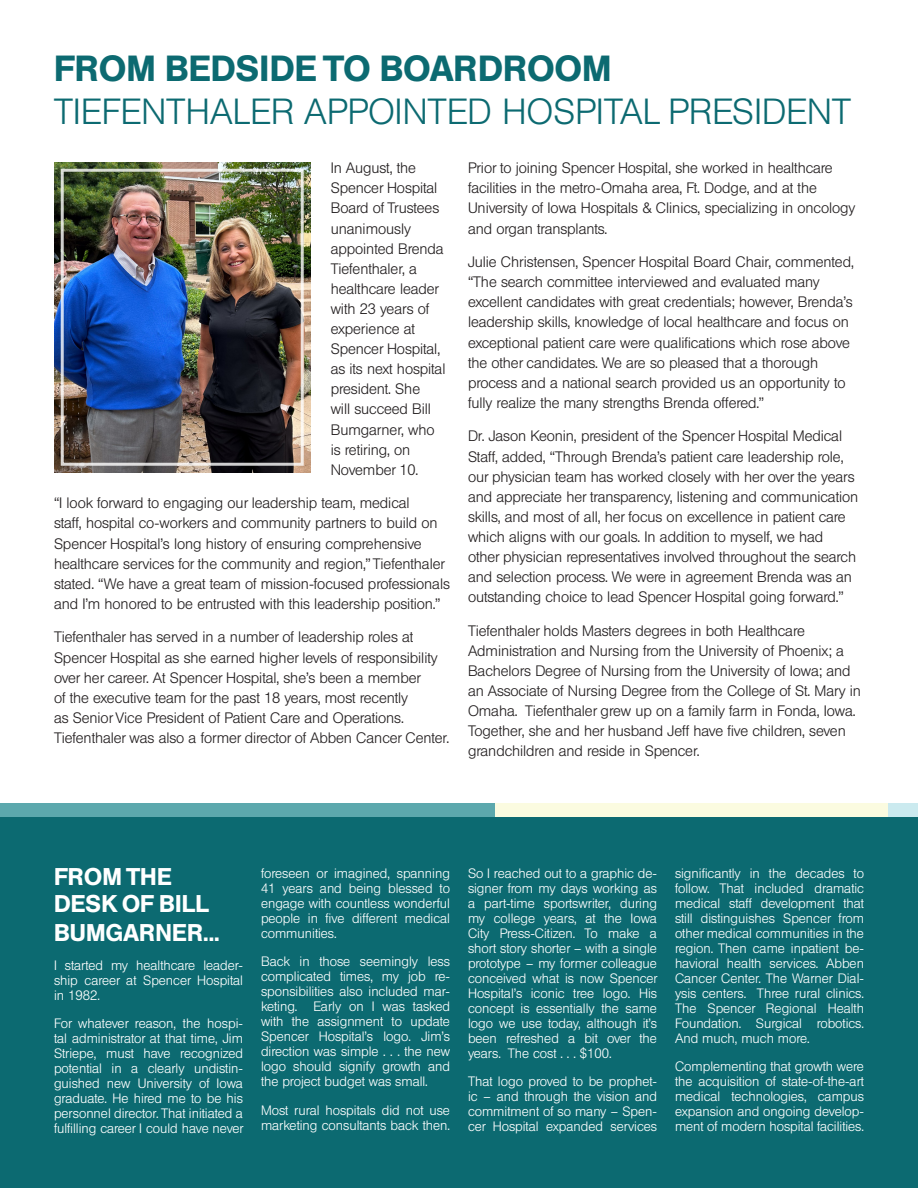
<style>
.page{position:relative;width:918px;height:1188px;background:#fff}
.page>*{position:absolute;margin:0;border:0;box-sizing:border-box;transform-origin:0 0}
.t1{font:300 36px/43.2px "Berthold Standard BQ";letter-spacing:.01em;color:#0c6a71}
.t2{font:500 24px/27.9px "Berthold Standard BQ";letter-spacing:.01em;color:#fff}
.t3{font:300 15px/20.1px "Berthold Standard BQ";letter-spacing:-.005em;color:#231f20}
.t4{font:300 13.5px/15px "Berthold Standard BQ";color:#fff;text-align:justify}
.s1{font-weight:500}
</style>
<div class="page">
<div style="left:0;top:817px;width:918px;height:371px;background:#0c6a71"></div>
<img style="left:54px;top:162px;width:256px;height:310px">
<div style="left:61px;top:169px;width:243px;height:297px;border:3px solid #fff"></div>
<div style="left:0;top:803px;width:495px;height:14px;background:#5ca8ad"></div>
<div style="left:495px;top:803px;width:394px;height:14px;background:#fbfbe0"></div>
<div style="left:889px;top:803px;width:29px;height:14px;background:#cbeaef"></div>
<p class="t1" style="left:54px;top:47px;width:798px"><span class="s1">FROM BEDSIDE TO BOARDROOM<br></span>TIEFENTHALER APPOINTED HOSPITAL PRESIDENT</p>
<p class="t3" style="left:331px;top:158px;width:116px">In August, the<br>Spencer Hospital<br>Board of Trustees unanimously appointed Brenda<br>Tiefenthaler, a healthcare leader with 23 years of experience at<br>Spencer Hospital, as its next hospital president. She<br>will succeed Bill<br>Bumgarner, who is retiring, on<br>November 10.</p>
<p class="t3" style="left:54px;top:493px;width:397px">“I look forward to engaging our leadership team, medical<br>staff, hospital co-workers and community partners to build on Spencer Hospital’s long history of ensuring comprehensive healthcare services for the community and region,” Tiefenthaler stated. “We have a great team of mission-focused professionals and I’m honored to be entrusted with this leadership position.”</p>
<p class="t3" style="left:54px;top:627px;width:397px">Tiefenthaler has served in a number of leadership roles at Spencer Hospital as she earned higher levels of responsibility over her career. At Spencer Hospital, she’s been a member<br>of the executive team for the past 18 years, most recently<br>as Senior Vice President of Patient Care and Operations.<br>Tiefenthaler was also a former director of Abben Cancer Center.</p>
<p class="t3" style="left:468px;top:158px;width:389px">Prior to joining Spencer Hospital, she worked in healthcare facilities in the metro-Omaha area, Ft. Dodge, and at the University of Iowa Hospitals &amp; Clinics, specializing in oncology and organ transplants.</p>
<p class="t3" style="left:468px;top:252px;width:387px">Julie Christensen, Spencer Hospital Board Chair, commented, “The search committee interviewed and evaluated many excellent candidates with great credentials; however, Brenda’s leadership skills, knowledge of local healthcare and focus on exceptional patient care were qualifications which rose above the other candidates. We are so pleased that a thorough process and a national search provided us an opportunity to fully realize the many strengths Brenda offered.”</p>
<p class="t3" style="left:468px;top:426px;width:392px">Dr. Jason Keonin, president of the Spencer Hospital Medical Staff, added, “Through Brenda’s patient care leadership role, our physician team has worked closely with her over the years and appreciate her transparency, listening and communication skills, and most of all, her focus on excellence in patient care which aligns with our goals. In addition to myself, we had other physician representatives involved throughout the search and selection process. We were in agreement Brenda was an outstanding choice to lead Spencer Hospital going forward.”</p>
<p class="t3" style="left:468px;top:621px;width:395px">Tiefenthaler holds Masters degrees in both Healthcare Administration and Nursing from the University of Phoenix; a Bachelors Degree of Nursing from the University of Iowa; and an Associate of Nursing Degree from the College of St. Mary in Omaha. Tiefenthaler grew up on a family farm in Fonda, Iowa.<br>Together, she and her husband Jeff have five children, seven grandchildren and reside in Spencer.</p>
<p class="t2" style="left:54px;top:863px;width:167px">FROM THE<br>DESK OF BILL<br>BUMGARNER...</p>
<p class="t4" style="left:54px;top:958px;width:191px">I started my healthcare leader&shy;ship career at Spencer Hospital in 1982.</p>
<p class="t4" style="left:54px;top:1016px;width:191px">For whatever reason, the hospi&shy;tal administrator at that time, Jim Striepe, must have recognized potential in a clearly undistin&shy;guished new University of Iowa graduate. He hired me to be his personnel director. That initiated a fulfilling career I could have never</p>
<p class="t4" style="left:261px;top:866px;width:190px">foreseen or imagined, spanning 41 years and being blessed to engage with countless wonderful people in five different medical communities.</p>
<p class="t4" style="left:261px;top:954px;width:191px">Back in those seemingly less complicated times, my job re&shy;sponsibilities also included mar&shy;keting. Early on I was tasked with the assignment to update Spencer Hospital’s logo. Jim’s direction was simple . . . the new logo should signify growth and the project budget was small.</p>
<p class="t4" style="left:261px;top:1103px;width:191px">Most rural hospitals did not use marketing consultants back then.</p>
<p class="t4" style="left:468px;top:866px;width:191px">So I reached out to a graphic de&shy;signer from my days working as a part-time sportswriter, during my college years, at the Iowa City Press-Citizen. To make a short story shorter – with a single prototype – my former colleague conceived what is now Spencer Hospital’s iconic tree logo. His concept is essentially the same logo we use today, although it’s been refreshed a bit over the years. The cost . . . $100.</p>
<p class="t4" style="left:468px;top:1074px;width:191px">That logo proved to be prophet&shy;ic – and through the vision and commitment of so many – Spen&shy;cer Hospital expanded services</p>
<p class="t4" style="left:675px;top:866px;width:191px">significantly in the decades to follow. That included dramatic medical staff development that still distinguishes Spencer from other medical communities in the region. Then came inpatient be&shy;havioral health services. Abben Cancer Center. The Warner Dial&shy;ysis centers. Three rural clinics.<br>The Spencer Regional Health Foundation. Surgical robotics.<br>And much, much more.</p>
<p class="t4" style="left:675px;top:1059px;width:191px">Complementing that growth were the acquisition of state-of-the-art medical technologies, campus expansion and ongoing develop&shy;ment of modern hospital facilities.</p>
</div>
